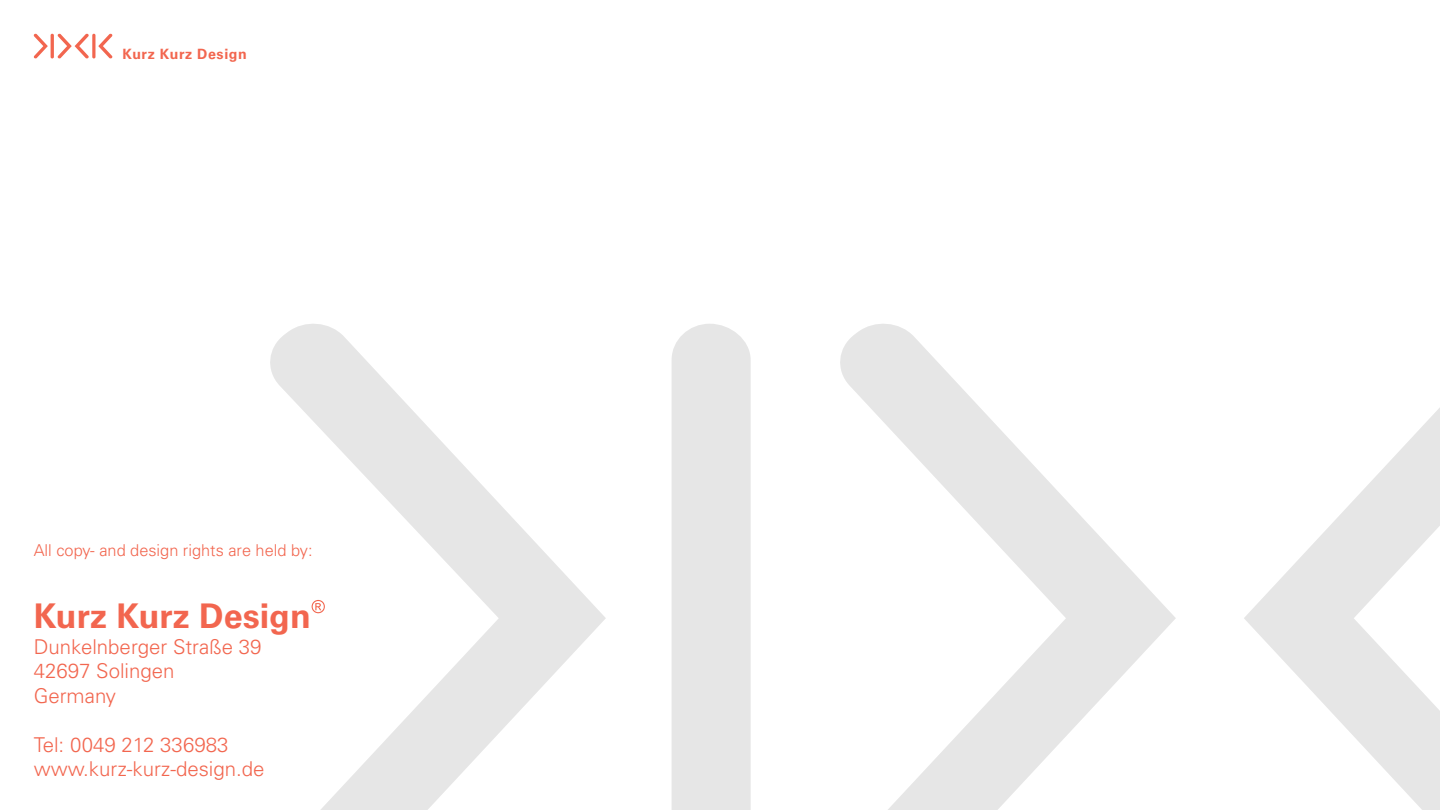
<style>
.page{position:relative;width:1440px;height:810px;background:#fff}
.page>*{position:absolute;margin:0;border:0;box-sizing:border-box;transform-origin:0 0}
.t1{font:700 34.05px "Univers LT Std";color:#f2664f}
.t2{font:300 20.4px/24.5px "Univers LT Std";color:#f2664f}
.t3{font:300 16.35px "Univers LT Std";color:#f2664f}
.t4{font:700 14.25px "Univers LT Std";letter-spacing:.04em;color:#f2664f}
</style>
<div class="page">
<div style="left:672px;top:324px;width:79px;height:486px;background:#e6e6e6"></div>
<svg style="left:270px;top:324px;width:336px;height:486px"></svg>
<svg style="left:1244px;top:408px;width:196px;height:402px"></svg>
<svg style="left:840px;top:324px;width:336px;height:486px"></svg>
<hr style="left:51px;top:34px;width:3px;height:24px;background:#f2664f;border-radius:2px">
<svg style="left:34px;top:34px;width:14px;height:25px"></svg>
<hr style="left:92px;top:34px;width:3px;height:24px;background:#f2664f;border-radius:2px">
<svg style="left:98px;top:34px;width:15px;height:25px"></svg>
<svg style="left:57px;top:34px;width:32px;height:25px"></svg>
<svg style="left:312px;top:600px;width:13px;height:13px"></svg>
<p class="t4" style="left:122px;top:45px;width:126px">Kurz Kurz Design</p>
<p class="t3" style="left:34px;top:540px;width:280px">All copy- and design rights are held by:</p>
<h1 class="t1" style="left:34px;top:596px;width:279px">Kurz Kurz Design</h1>
<p class="t2" style="left:34px;top:634px;width:229px">Dunkelnberger Straße 39<br>42697 Solingen<br>Germany</p>
<p class="t2" style="left:34px;top:732px;width:232px">Tel: 0049 212 336983 www.kurz-kurz-design.de</p>
</div>
